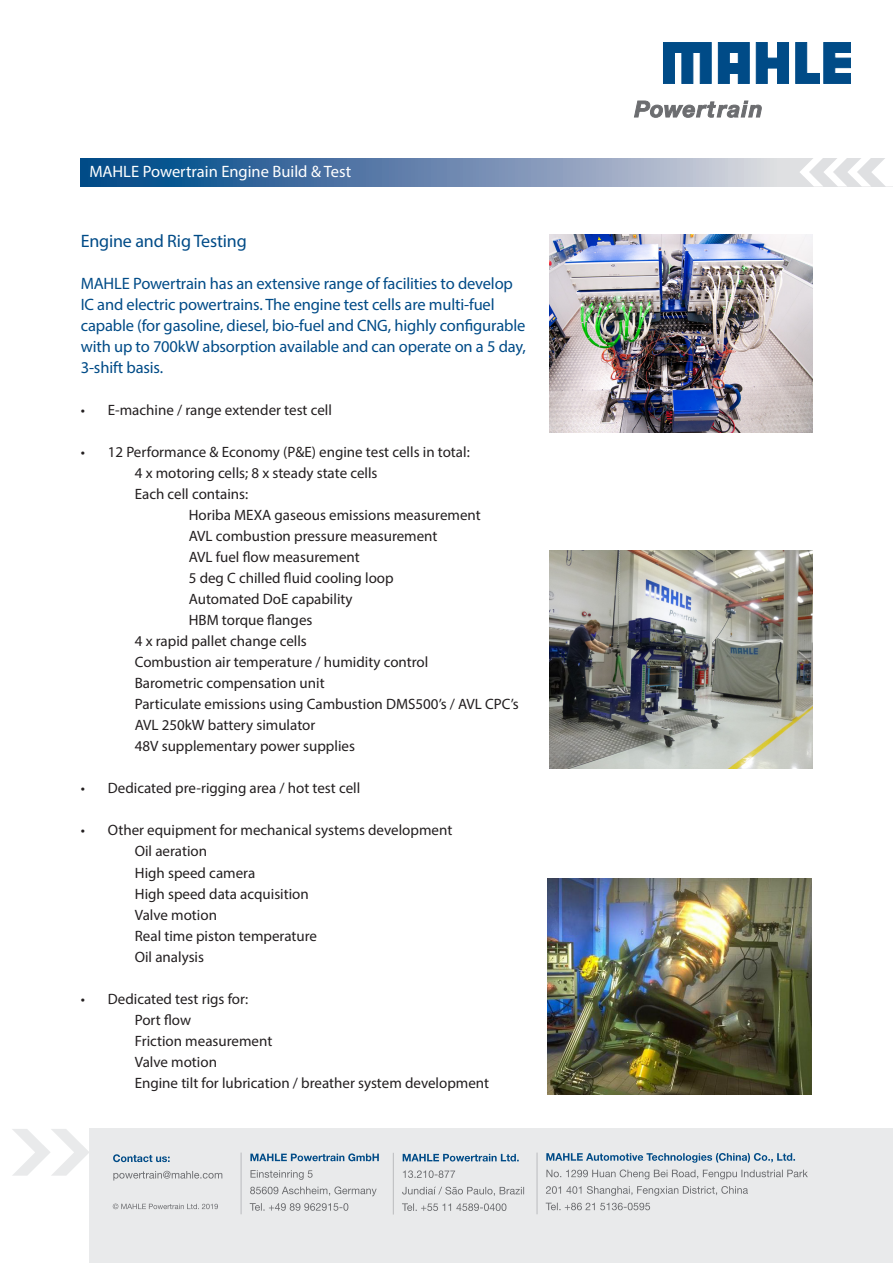
<style>
.page{position:relative;width:893px;height:1263px;background:#fff}
.page>*{position:absolute;margin:0;border:0;box-sizing:border-box;transform-origin:0 0}
.t1{font:18px "Myriad Pro";letter-spacing:-.01em;color:#004b87}
.t2{font:16.5px/21px "Myriad Pro";letter-spacing:-.01em;color:#004b87}
.t3{font:16.5px "Myriad Pro";color:#fff}
.t4{font:15px "Myriad Pro";color:#231f20}
</style>
<div class="page">
<svg style="left:634px;top:101px;width:127px;height:16px"></svg>
<svg style="left:663px;top:42px;width:48px;height:41px"></svg>
<svg style="left:756px;top:42px;width:32px;height:41px"></svg>
<svg style="left:796px;top:42px;width:54px;height:41px"></svg>
<svg style="left:718px;top:42px;width:31px;height:41px"></svg>
<div style="left:90px;top:1129px;width:803px;height:134px;background:#e9eaeb"></div>
<svg style="left:12px;top:1129px;width:78px;height:47px"></svg>
<svg style="left:113px;top:1171px;width:109px;height:9px"></svg>
<svg style="left:113px;top:1154px;width:57px;height:8px"></svg>
<svg style="left:546px;top:1203px;width:104px;height:7px"></svg>
<svg style="left:546px;top:1186px;width:202px;height:10px"></svg>
<svg style="left:546px;top:1169px;width:262px;height:10px"></svg>
<svg style="left:546px;top:1153px;width:249px;height:10px"></svg>
<hr style="left:241px;top:1152px;width:1px;height:62px;background:#bcbdc0">
<svg style="left:113px;top:1203px;width:105px;height:6px"></svg>
<hr style="left:393px;top:1153px;width:1px;height:61px;background:#bcbdc0">
<svg style="left:250px;top:1203px;width:98px;height:8px"></svg>
<svg style="left:250px;top:1186px;width:127px;height:10px"></svg>
<svg style="left:251px;top:1170px;width:62px;height:10px"></svg>
<svg style="left:250px;top:1153px;width:129px;height:8px"></svg>
<hr style="left:536px;top:1152px;width:2px;height:62px;background:#bcbdc0">
<svg style="left:402px;top:1203px;width:104px;height:8px"></svg>
<svg style="left:402px;top:1187px;width:122px;height:9px"></svg>
<svg style="left:403px;top:1170px;width:52px;height:8px"></svg>
<svg style="left:403px;top:1154px;width:116px;height:7px"></svg>
<svg style="left:81px;top:158px;width:718px;height:28px;background:#6a8bb1"></svg>
<svg style="left:799px;top:158px;width:86px;height:28px"></svg>
<img style="left:549px;top:551px;width:263px;height:217px">
<img style="left:549px;top:234px;width:263px;height:199px">
<img style="left:548px;top:878px;width:263px;height:217px">
<p class="t3" style="left:89px;top:161px;width:263px">MAHLE Powertrain Engine Build &amp; Test</p>
<p class="t1" style="left:81px;top:230px;width:167px">Engine and Rig Testing</p>
<p class="t2" style="left:81px;top:273px;width:447px">MAHLE Powertrain has an extensive range of facilities to develop IC and electric powertrains. The engine test cells are multi-fuel capable (for gasoline, diesel, bio-fuel and CNG, highly configurable with up to 700kW absorption available and can operate on a 5 day, 3-shift basis.</p>
<p class="t4" style="left:81px;top:401px;width:253px">• E-machine / range extender test cell</p>
<p class="t4" style="left:81px;top:443px;width:390px">• 12 Performance &amp; Economy (P&amp;E) engine test cells in total:</p>
<p class="t4" style="left:135px;top:464px;width:244px">4 x motoring cells; 8 x steady state cells</p>
<p class="t4" style="left:135px;top:485px;width:115px">Each cell contains:</p>
<p class="t4" style="left:189px;top:506px;width:293px">Horiba MEXA gaseous emissions measurement</p>
<p class="t4" style="left:189px;top:527px;width:250px">AVL combustion pressure measurement</p>
<p class="t4" style="left:189px;top:548px;width:173px">AVL fuel flow measurement</p>
<p class="t4" style="left:189px;top:569px;width:206px">5 deg C chilled fluid cooling loop</p>
<p class="t4" style="left:189px;top:590px;width:165px">Automated DoE capability</p>
<p class="t4" style="left:189px;top:611px;width:125px">HBM torque flanges</p>
<p class="t4" style="left:135px;top:632px;width:174px">4 x rapid pallet change cells</p>
<p class="t4" style="left:135px;top:653px;width:295px">Combustion air temperature / humidity control</p>
<p class="t4" style="left:135px;top:674px;width:191px">Barometric compensation unit</p>
<p class="t4" style="left:135px;top:695px;width:385px">Particulate emissions using Cambustion DMS500’s / AVL CPC’s</p>
<p class="t4" style="left:135px;top:716px;width:182px">AVL 250kW battery simulator</p>
<p class="t4" style="left:135px;top:737px;width:222px">48V supplementary power supplies</p>
<p class="t4" style="left:81px;top:779px;width:281px">• Dedicated pre-rigging area / hot test cell</p>
<p class="t4" style="left:81px;top:821px;width:373px">• Other equipment for mechanical systems development</p>
<p class="t4" style="left:135px;top:842px;width:74px">Oil aeration</p>
<p class="t4" style="left:135px;top:863px;width:122px">High speed camera</p>
<p class="t4" style="left:135px;top:884px;width:176px">High speed data acquisition</p>
<p class="t4" style="left:135px;top:905px;width:84px">Valve motion</p>
<p class="t4" style="left:135px;top:926px;width:184px">Real time piston temperature</p>
<p class="t4" style="left:135px;top:947px;width:71px">Oil analysis</p>
<p class="t4" style="left:81px;top:989px;width:169px">• Dedicated test rigs for:</p>
<p class="t4" style="left:135px;top:1010px;width:58px">Port flow</p>
<p class="t4" style="left:135px;top:1031px;width:139px">Friction measurement</p>
<p class="t4" style="left:135px;top:1052px;width:84px">Valve motion</p>
<p class="t4" style="left:135px;top:1073px;width:356px">Engine tilt for lubrication / breather system development</p>
</div>
